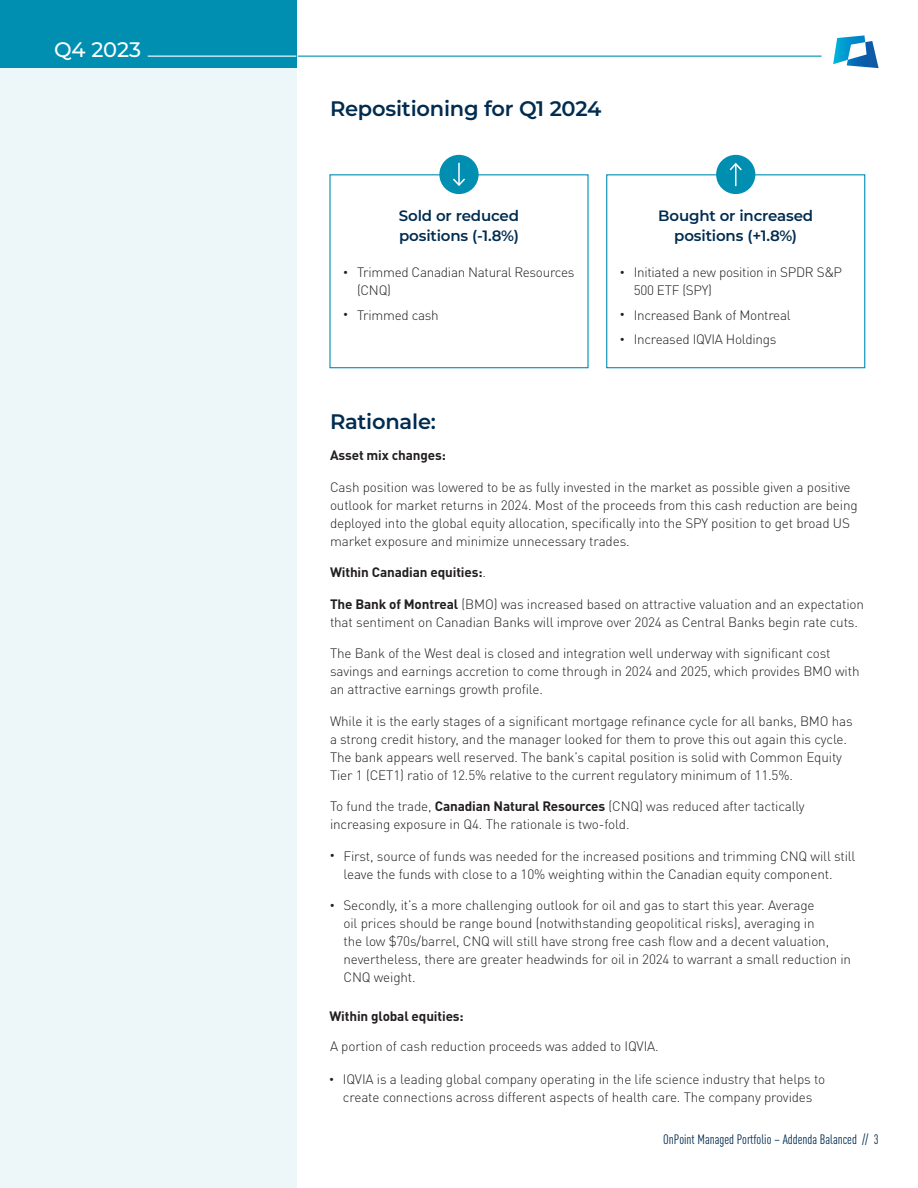
<style>
.page{position:relative;width:918px;height:1188px;background:#fff}
.page>*{position:absolute;margin:0;border:0;box-sizing:border-box;transform-origin:0 0}
.Header3{font:600 21px "Montserrat";letter-spacing:-.01em;color:#002c50}
.Date{font:500 21px "Montserrat";color:#fff}
.Header4_-_box_inset{font:600 15px/19.5px "Montserrat";letter-spacing:-.01em;color:#002c50}
.Bullets_dot{font:300 13.5px/18px "DIN Pro";letter-spacing:-.01em;color:#231f20}
.Header3-2{font:300 13.5px/18px "DIN Pro";letter-spacing:-.01em;color:#231f20}
.Header3-3{font:700 13.5px "DIN Pro";letter-spacing:-.01em;color:#231f20}
.t1{font:condensed 13.5px "DIN Pro";color:#002c50}
.s1{font-weight:300}
.s2{font-weight:700}
</style>
<div class="page">
<div style="left:0;top:0;width:297px;height:1188px;background:#edf6f9"></div>
<div style="left:0;top:0;width:297px;height:68px;background:#008fb1"></div>
<hr style="left:148px;top:56px;width:148px;height:1px;background:#fff">
<hr style="left:298px;top:56px;width:524px;height:1px;background:#008fb1">
<svg style="left:833px;top:35px;width:46px;height:33px"></svg>
<div style="left:329px;top:174px;width:260px;height:194px;border:1px solid #008fb1"></div>
<div style="left:439px;top:155px;width:40px;height:39px;background:#008fb1;border-radius:50%"></div>
<hr style="left:458px;top:163px;width:2px;height:22px;background:#fff">
<svg style="left:453px;top:177px;width:12px;height:9px"></svg>
<div style="left:606px;top:174px;width:259px;height:194px;border:1px solid #008fb1"></div>
<div style="left:716px;top:155px;width:39px;height:39px;background:#008fb1;border-radius:50%"></div>
<svg style="left:729px;top:163px;width:13px;height:23px"></svg>
<p class="Date" style="left:54px;top:35px;width:89px">Q4 2023</p>
<h3 class="Header3" style="left:330px;top:94px;width:273px">Repositioning for Q1 2024</h3>
<h4 class="Header4_-_box_inset" style="left:399px;top:205px;width:122px">Sold or reduced positions (-1.8%)</h4>
<p class="Bullets_dot" style="left:357px;top:262px;width:219px;text-indent:-14px"><sup>•</sup> Trimmed Canadian Natural Resources (CNQ)</p>
<p class="Bullets_dot" style="left:344px;top:305px;width:97px"><sup>•</sup> Trimmed cash</p>
<h4 class="Header4_-_box_inset" style="left:658px;top:205px;width:157px;text-align:center">Bought or increased positions (+1.8%)</h4>
<p class="Bullets_dot" style="left:634px;top:262px;width:210px;text-indent:-14px"><sup>•</sup> Initiated a new position in SPDR S&amp;P<br>500 ETF (SPY)</p>
<p class="Bullets_dot" style="left:620px;top:305px;width:172px"><sup>•</sup> Increased Bank of Montreal</p>
<p class="Bullets_dot" style="left:620px;top:330px;width:158px"><sup>•</sup> Increased IQVIA Holdings</p>
<h3 class="Header3" style="left:330px;top:406px;width:108px">Rationale:</h3>
<h3 class="Header3-3" style="left:330px;top:445px;width:117px">Asset mix changes:</h3>
<h3 class="Header3-2" style="left:330px;top:477px;width:529px">Cash position was lowered to be as fully invested in the market as possible given a positive outlook for market returns in 2024. Most of the proceeds from this cash reduction are being deployed into the global equity allocation, specifically into the SPY position to get broad US market exposure and minimize unnecessary trades.</h3>
<h3 class="Header3-3" style="left:330px;top:562px;width:158px">Within Canadian equities:<span class="s1">.</span></h3>
<p class="Bullets_dot" style="left:330px;top:594px;width:536px"><span class="s2">The Bank of Montreal</span> (BMO) was increased based on attractive valuation and an expectation that sentiment on Canadian Banks will improve over 2024 as Central Banks begin rate cuts.</p>
<p class="Bullets_dot" style="left:330px;top:643px;width:531px">The Bank of the West deal is closed and integration well underway with significant cost savings and earnings accretion to come through in 2024 and 2025, which provides BMO with an attractive earnings growth profile.</p>
<p class="Bullets_dot" style="left:330px;top:711px;width:524px">While it is the early stages of a significant mortgage refinance cycle for all banks, BMO has a strong credit history, and the manager looked for them to prove this out again this cycle.<br>The bank appears well reserved. The bank’s capital position is solid with Common Equity Tier 1 (CET1) ratio of 12.5% relative to the current regulatory minimum of 11.5%.</p>
<p class="Bullets_dot" style="left:330px;top:796px;width:476px">To fund the trade, <span class="s2">Canadian Natural Resources</span> (CNQ) was reduced after tactically increasing exposure in Q4. The rationale is two-fold.</p>
<p class="Bullets_dot" style="left:344px;top:846px;width:513px;text-indent:-14px"><sup>•</sup> First, source of funds was needed for the increased positions and trimming CNQ will still leave the funds with close to a 10% weighting within the Canadian equity component.</p>
<p class="Bullets_dot" style="left:344px;top:895px;width:509px;text-indent:-14px"><sup>•</sup> Secondly, it’s a more challenging outlook for oil and gas to start this year. Average<br>oil prices should be range bound (notwithstanding geopolitical risks), averaging in<br>the low $70s/barrel, CNQ will still have strong free cash flow and a decent valuation, nevertheless, there are greater headwinds for oil in 2024 to warrant a small reduction in CNQ weight.</p>
<h3 class="Header3-3" style="left:329px;top:1006px;width:136px">Within global equities:</h3>
<h3 class="Header3-2" style="left:330px;top:1036px;width:330px">A portion of cash reduction proceeds was added to IQVIA.</h3>
<p class="Bullets_dot" style="left:329px;top:1069px;width:498px;text-align:center"><sup>•</sup> IQVIA is a leading global company operating in the life science industry that helps to create connections across different aspects of health care. The company provides</p>
<p class="t1" style="left:663px;top:1130px;width:217px">OnPoint Managed Portfolio – Addenda Balanced // 3</p>
</div>
